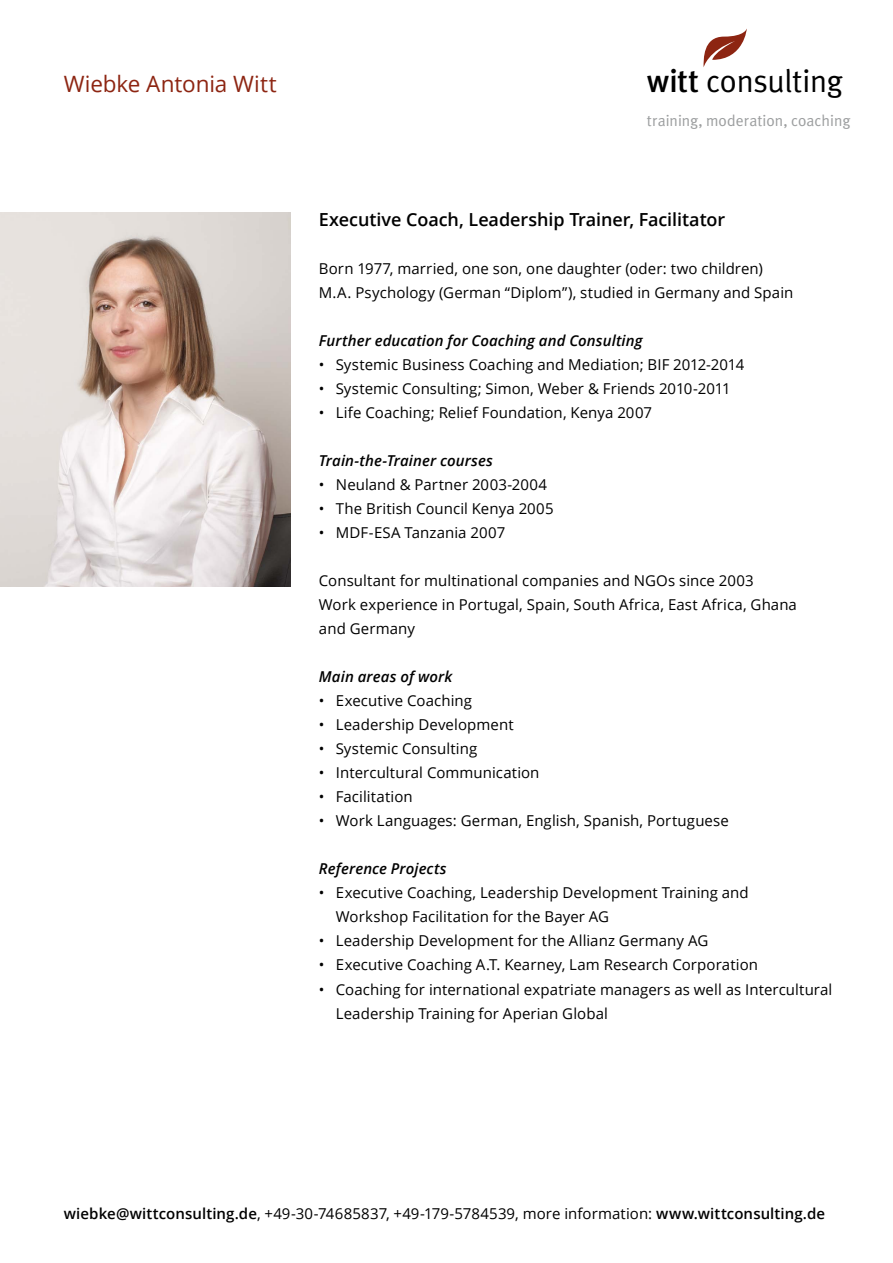
<style>
.page{position:relative;width:893px;height:1263px;background:#fff}
.page>*{position:absolute;margin:0;border:0;box-sizing:border-box;transform-origin:0 0}
.t1{font:31.95px "Meta Plus Normal";letter-spacing:-.01em;color:#000}
.t2{font:22.5px "Open Sans";letter-spacing:-.005em;color:#8d2512}
.t3{font:600 18px "Open Sans";letter-spacing:-.005em;color:#000}
.t4{font:15.75px "Meta Plus Normal";color:#9c9e9f}
.t5{font:15px/24px "Open Sans";letter-spacing:.005em;color:#000}
.t6{font:italic 600 15px "Open Sans";letter-spacing:.005em;color:#000}
.s1{font-family:"Meta Plus";font-weight:500}
.s2{font-weight:600}
</style>
<div class="page">
<img style="left:0;top:213px;width:291px;height:373px">
<svg style="left:703px;top:28px;width:44px;height:39px"></svg>
<h2 class="t2" style="left:64px;top:68px;width:214px">Wiebke Antonia Witt</h2>
<h1 class="t1" style="left:647px;top:62px;width:198px"><span class="s1">witt</span> consulting</h1>
<p class="t4" style="left:647px;top:111px;width:205px">training, moderation, coaching</p>
<p class="t3" style="left:319px;top:207px;width:408px">Executive Coach, Leadership Trainer, Facilitator</p>
<p class="t5" style="left:319px;top:257px;width:476px">Born 1977, married, one son, one daughter (oder: two children)<br>M.A. Psychology (German “Diplom”), studied in Germany and Spain</p>
<p class="t6" style="left:319px;top:331px;width:325px">Further education for Coaching and Consulting</p>
<p class="t5" style="left:319px;top:353px;width:427px">• Systemic Business Coaching and Mediation; BIF 2012-2014</p>
<p class="t5" style="left:319px;top:377px;width:413px">• Systemic Consulting; Simon, Weber &amp; Friends 2010-2011</p>
<p class="t5" style="left:319px;top:401px;width:335px">• Life Coaching; Relief Foundation, Kenya 2007</p>
<p class="t6" style="left:319px;top:451px;width:175px">Train-the-Trainer courses</p>
<p class="t5" style="left:319px;top:473px;width:230px">• Neuland &amp; Partner 2003-2004</p>
<p class="t5" style="left:319px;top:497px;width:236px">• The British Council Kenya 2005</p>
<p class="t5" style="left:319px;top:521px;width:188px">• MDF-ESA Tanzania 2007</p>
<p class="t5" style="left:319px;top:569px;width:479px">Consultant for multinational companies and NGOs since 2003<br>Work experience in Portugal, Spain, South Africa, East Africa, Ghana and Germany</p>
<p class="t6" style="left:319px;top:667px;width:135px">Main areas of work</p>
<p class="t5" style="left:319px;top:689px;width:155px">• Executive Coaching</p>
<p class="t5" style="left:319px;top:713px;width:196px">• Leadership Development</p>
<p class="t5" style="left:319px;top:737px;width:160px">• Systemic Consulting</p>
<p class="t5" style="left:319px;top:761px;width:222px">• Intercultural Communication</p>
<p class="t5" style="left:319px;top:785px;width:95px">• Facilitation</p>
<p class="t5" style="left:319px;top:809px;width:411px">• Work Languages: German, English, Spanish, Portuguese</p>
<p class="t6" style="left:319px;top:859px;width:129px">Reference Projects</p>
<p class="t5" style="left:336px;top:881px;width:414px;text-indent:-17px">• Executive Coaching, Leadership Development Training and<br>Workshop Facilitation for the Bayer AG</p>
<p class="t5" style="left:319px;top:929px;width:391px">• Leadership Development for the Allianz Germany AG</p>
<p class="t5" style="left:319px;top:953px;width:441px">• Executive Coaching A.T. Kearney, Lam Research Corporation</p>
<p class="t5" style="left:336px;top:977px;width:498px;text-indent:-17px">• Coaching for international expatriate managers as well as Intercultural<br>Leadership Training for Aperian Global</p>
<p class="t5" style="left:64px;top:1201px;width:763px"><span class="s2">wiebke@wittconsulting.de</span>, +49-30-74685837, +49-179-5784539, more information: <span class="s2">www.wittconsulting.de</span></p>
</div>
